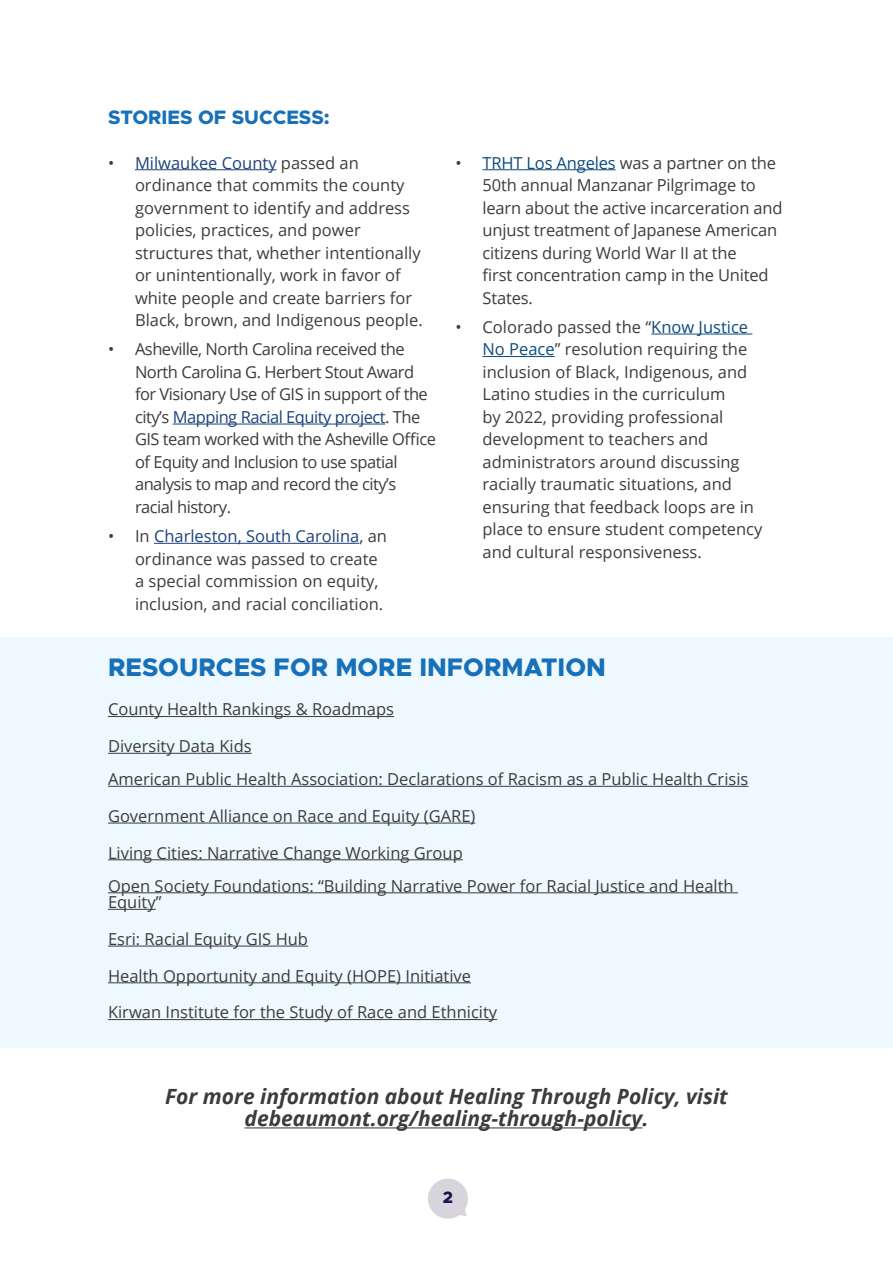
<style>
.page{position:relative;width:893px;height:1263px;background:#fff}
.page>*{position:absolute;margin:0;border:0;box-sizing:border-box;transform-origin:0 0}
.t1{font:800 25.5px "Metropolis";color:#1870b9}
.t2{font:italic 700 21px/22.5px "Open Sans";color:#3c3c3c;text-align:center}
.t3{font:800 19.5px "Metropolis";color:#1870b9}
.t4{font:16.5px/22.5px "Open Sans";color:#3c3c3c}
.t5{font:16.5px/22.5px "Open Sans";letter-spacing:-.03em;color:#3c3c3c}
.t6{font:800 16.5px "Metropolis";color:#1c154c}
.s1{color:#1c427b}
.s2{color:#0b4b7f}
</style>
<div class="page">
<svg style="left:428px;top:1178px;width:40px;height:41px"></svg>
<div style="left:0;top:637px;width:893px;height:410px;background:#eef8ff"></div>
<hr style="left:108px;top:716px;width:286px;height:1px;background:#3c3c3c">
<hr style="left:108px;top:753px;width:144px;height:1px;background:#3c3c3c">
<hr style="left:108px;top:786px;width:640px;height:1px;background:#3c3c3c">
<hr style="left:108px;top:823px;width:367px;height:1px;background:#3c3c3c">
<hr style="left:108px;top:859px;width:355px;height:1px;background:#3c3c3c">
<hr style="left:108px;top:892px;width:630px;height:1px;background:#3c3c3c">
<hr style="left:108px;top:909px;width:48px;height:1px;background:#3c3c3c">
<hr style="left:108px;top:946px;width:200px;height:1px;background:#3c3c3c">
<hr style="left:108px;top:982px;width:363px;height:1px;background:#3c3c3c">
<hr style="left:108px;top:1019px;width:389px;height:1px;background:#3c3c3c">
<hr style="left:245px;top:1127px;width:397px;height:1px;background:#3c3c3c">
<hr style="left:135px;top:169px;width:142px;height:1px;background:#1c427b">
<hr style="left:173px;top:424px;width:212px;height:1px;background:#1c427b">
<hr style="left:154px;top:543px;width:205px;height:1px;background:#1c427b">
<hr style="left:482px;top:169px;width:134px;height:1px;background:#0b4b7f">
<hr style="left:651px;top:334px;width:101px;height:1px;background:#0b4b7f">
<hr style="left:482px;top:356px;width:73px;height:1px;background:#0b4b7f">
<p class="t3" style="left:108px;top:104px;width:223px">STORIES OF SUCCESS:</p>
<p class="t4" style="left:135px;top:151px;width:289px;text-indent:-27px">• <span class="s1">Milwaukee County</span> passed an ordinance that commits the county government to identify and address policies, practices, and power structures that, whether intentionally or unintentionally, work in favor of white people and create barriers for Black, brown, and Indigenous people.</p>
<p class="t5" style="left:135px;top:338px;width:303px;text-indent:-27px">• Asheville, North Carolina received the North Carolina G. Herbert Stout Award for Visionary Use of GIS in support of the city’s <span class="s1">Mapping Racial Equity project</span>. The GIS team worked with the Asheville Office of Equity and Inclusion to use spatial analysis to map and record the city’s racial history.</p>
<p class="t4" style="left:135px;top:524px;width:253px;text-indent:-27px">• In <span class="s1">Charleston, South Carolina</span>, an ordinance was passed to create a special commission on equity, inclusion, and racial conciliation.</p>
<p class="t4" style="left:482px;top:151px;width:302px;text-indent:-27px">• <span class="s2">TRHT Los Angeles</span> was a partner on the 50th annual Manzanar Pilgrimage to learn about the active incarceration and unjust treatment of Japanese American citizens during World War II at the<br>first concentration camp in the United States.</p>
<p class="t4" style="left:482px;top:315px;width:281px;text-indent:-27px">• Colorado passed the “<span class="s2">Know Justice No Peace</span>” resolution requiring the inclusion of Black, Indigenous, and Latino studies in the curriculum<br>by 2022, providing professional development to teachers and administrators around discussing racially traumatic situations, and ensuring that feedback loops are in place to ensure student competency and cultural responsiveness.</p>
<h1 class="t1" style="left:108px;top:651px;width:499px">RESOURCES FOR MORE INFORMATION</h1>
<p class="t4" style="left:108px;top:698px;width:288px">County Health Rankings &amp; Roadmaps</p>
<p class="t4" style="left:108px;top:729px;width:642px;line-height:33px">Diversity Data Kids<br>American Public Health Association: Declarations of Racism as a Public Health Crisis</p>
<p class="t4" style="left:108px;top:804px;width:369px">Government Alliance on Race and Equity (GARE)</p>
<p class="t4" style="left:108px;top:836px;width:627px;line-height:33px">Living Cities: Narrative Change Working Group<br>Open Society Foundations: “Building Narrative Power for Racial Justice and Health</p>
<p class="t4" style="left:108px;top:890px;width:55px">Equity”</p>
<p class="t4" style="left:108px;top:927px;width:202px">Esri: Racial Equity GIS Hub</p>
<p class="t4" style="left:108px;top:964px;width:365px">Health Opportunity and Equity (HOPE) Initiative</p>
<p class="t4" style="left:108px;top:1001px;width:391px">Kirwan Institute for the Study of Race and Ethnicity</p>
<p class="t2" style="left:165px;top:1084px;width:564px">For more information about Healing Through Policy, visit debeaumont.org/healing-through-policy.</p>
<p class="t6" style="left:443px;top:1187px;width:12px">2</p>
</div>
